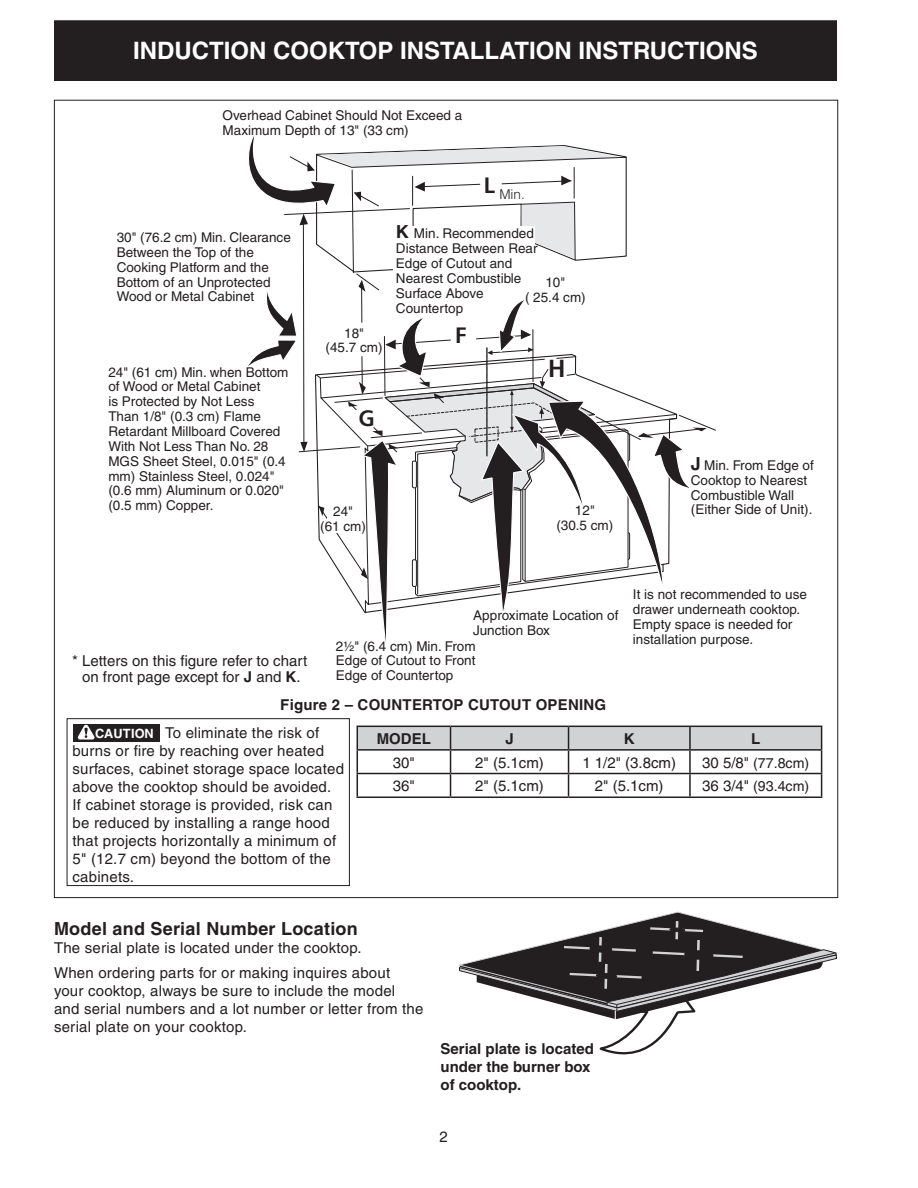
<style>
.page{position:relative;width:918px;height:1188px;background:#fff}
.page>*{position:absolute;margin:0;border:0;box-sizing:border-box;transform-origin:0 0}
.t1{font:24.75px "Humanist 777 BT Roman B Bold";color:#231f20}
.t2{font:700 24px "Helvetica";color:#fff}
.t3{font:22.35px "Humanist 777 BT Roman B Bold";color:#231f20}
.t4{font:700 18px "Helvetica";letter-spacing:.015em;color:#231f20}
.t5{font:15px/18px "Helvetica";letter-spacing:.015em;color:#231f20}
.t6{font:700 15px/18px "Helvetica";color:#231f20}
.t7{font:14.25px "Helvetica";color:#231f20}
.t8{font:13.5px/14.9px "Helvetica";color:#231f20}
.t9{font:300 13.5px "Helvetica";color:#231f20}
.s1{font-weight:700;font-size:18px}
.s2{font-weight:700}
.s3{font-size:12.75px;color:#fff}
.s4{font-weight:400}
.s5{font-size:15px}
</style>
<div class="page">
<div style="left:55px;top:21px;width:781px;height:59px;background:#231f20"></div>
<div style="left:54px;top:20px;width:783px;height:61px;border:2px solid #231f20"></div>
<svg style="left:248px;top:136px;width:459px;height:506px"></svg>
<div style="left:74px;top:724px;width:86px;height:17px;background:#231f20"></div>
<svg style="left:77px;top:724px;width:18px;height:16px"></svg>
<div style="left:67px;top:718px;width:283px;height:168px;border:1px solid #231f20"></div>
<div style="left:393px;top:226px;width:141px;height:57px;background:#fff"></div>
<div style="left:327px;top:518px;width:22px;height:15px;background:#fff"></div>
<svg style="left:357px;top:726px;width:465px;height:71px"></svg>
<hr style="left:357px;top:797px;width:94px;height:1px;background:#231f20">
<hr style="left:451px;top:797px;width:118px;height:1px;background:#231f20">
<hr style="left:569px;top:797px;width:121px;height:1px;background:#231f20">
<hr style="left:690px;top:797px;width:132px;height:1px;background:#231f20">
<svg style="left:459px;top:912px;width:378px;height:143px"></svg>
<h2 class="t2" style="left:133px;top:36px;width:626px">INDUCTION COOKTOP INSTALLATION INSTRUCTIONS</h2>
<p class="t8" style="left:223px;top:108px;width:241px">Overhead Cabinet Should Not Exceed a<br>Maximum Depth of 13" (33 cm)</p>
<p class="t8" style="left:117px;top:230px;width:176px">30" (76.2 cm) Min. Clearance<br>Between the Top of the<br>Cooking Platform and the<br>Bottom of an Unprotected<br>Wood or Metal Cabinet</p>
<p class="t8" style="left:108px;top:364px;width:182px">24" (61 cm) Min. when Bottom of Wood or Metal Cabinet<br>is Protected by Not Less<br>Than 1/8" (0.3 cm) Flame<br>Retardant Millboard Covered<br>With Not Less Than No. 28<br>MGS Sheet Steel, 0.015" (0.4 mm) Stainless Steel, 0.024" (0.6 mm) Aluminum or 0.020" (0.5 mm) Copper.</p>
<p class="t8" style="left:326px;top:325px;width:59px;text-align:center">18"<br>(45.7 cm)</p>
<h3 class="t3" style="left:359px;top:405px;width:18px">G</h3>
<p class="t8" style="left:320px;top:504px;width:47px;text-align:center">24"<br>(61 cm)</p>
<h3 class="t3" style="left:484px;top:172px;width:13px">L</h3>
<p class="t9" style="left:499px;top:186px;width:27px">Min.</p>
<p class="t8" style="left:396px;top:226px;width:143px"><span class="s1">K</span> Min. Recommended<br>Distance Between Rear<br>Edge of Cutout and<br>Nearest Combustible<br>Surface Above<br>Countertop</p>
<p class="t8" style="left:525px;top:275px;width:62px;text-align:center">10"<br>( 25.4 cm)</p>
<h3 class="t3" style="left:455px;top:323px;width:13px">F</h3>
<h1 class="t1" style="left:548px;top:354px;width:19px">H</h1>
<p class="t8" style="left:691px;top:458px;width:124px"><span class="s1">J</span> Min. From Edge of<br>Cooktop to Nearest<br>Combustible Wall</p>
<p class="t8" style="left:575px;top:503px;width:21px">12"</p>
<p class="t8" style="left:691px;top:502px;width:123px">(Either Side of Unit).</p>
<p class="t8" style="left:556px;top:517px;width:59px">(30.5 cm)</p>
<p class="t5" style="left:72px;top:652px;width:237px;line-height:16.5px;text-align:center">* Letters on this figure refer to chart on front page except for <span class="s2">J</span> and <span class="s2">K</span>.</p>
<p class="t8" style="left:473px;top:608px;width:147px">Approximate Location of<br>Junction Box</p>
<p class="t8" style="left:336px;top:638px;width:141px;text-align:justify">2½" (6.4 cm) Min. From Edge of Cutout to Front Edge of Countertop</p>
<p class="t8" style="left:633px;top:587px;width:176px">It is not recommended to use drawer underneath cooktop.<br>Empty space is needed for installation purpose.</p>
<p class="t6" style="left:95px;top:690px;width:513px;line-height:28.2px;text-indent:185px">Figure 2 – COUNTERTOP CUTOUT OPENING<br><span class="s3">CAUTION</span> <span class="s4">To eliminate the risk of</span></p>
<p class="t5" style="left:73px;top:742px;width:273px">burns or fire by reaching over heated surfaces, cabinet storage space located above the cooktop should be avoided.<br>If cabinet storage is provided, risk can be reduced by installing a range hood that projects horizontally a minimum of 5" (12.7 cm) beyond the bottom of the cabinets.</p>
<p class="t6" style="left:377px;top:729px;width:56px">MODEL</p>
<p class="t6" style="left:505px;top:729px;width:10px">J</p>
<p class="t6" style="left:624px;top:729px;width:12px">K</p>
<p class="t6" style="left:751px;top:729px;width:11px">L</p>
<p class="t5" style="left:393px;top:753px;width:24px">30"</p>
<p class="t5" style="left:475px;top:753px;width:70px">2" (5.1cm)</p>
<p class="t5" style="left:582px;top:753px;width:95px">1 1/2" (3.8cm)</p>
<p class="t7" style="left:702px;top:754px;width:109px"><span class="s5">30 5/8"</span> (77.8cm)</p>
<p class="t5" style="left:393px;top:777px;width:24px">36"</p>
<p class="t5" style="left:475px;top:777px;width:70px">2" (5.1cm)</p>
<p class="t5" style="left:595px;top:777px;width:70px">2" (5.1cm)</p>
<p class="t7" style="left:702px;top:778px;width:109px"><span class="s5">36 3/4"</span> (93.4cm)</p>
<h3 class="t4" style="left:54px;top:917px;width:305px">Model and Serial Number Location</h3>
<p class="t5" style="left:54px;top:935px;width:338px;line-height:25.2px">The serial plate is located under the cooktop.<br>When ordering parts for or making inquires about</p>
<p class="t5" style="left:54px;top:982px;width:371px">your cooktop, always be sure to include the model and serial numbers and a lot number or letter from the serial plate on your cooktop.</p>
<p class="t6" style="left:441px;top:1039px;width:155px">Serial plate is located under the burner box of cooktop.</p>
<p class="t5" style="left:440px;top:1128px;width:10px">2</p>
</div>
